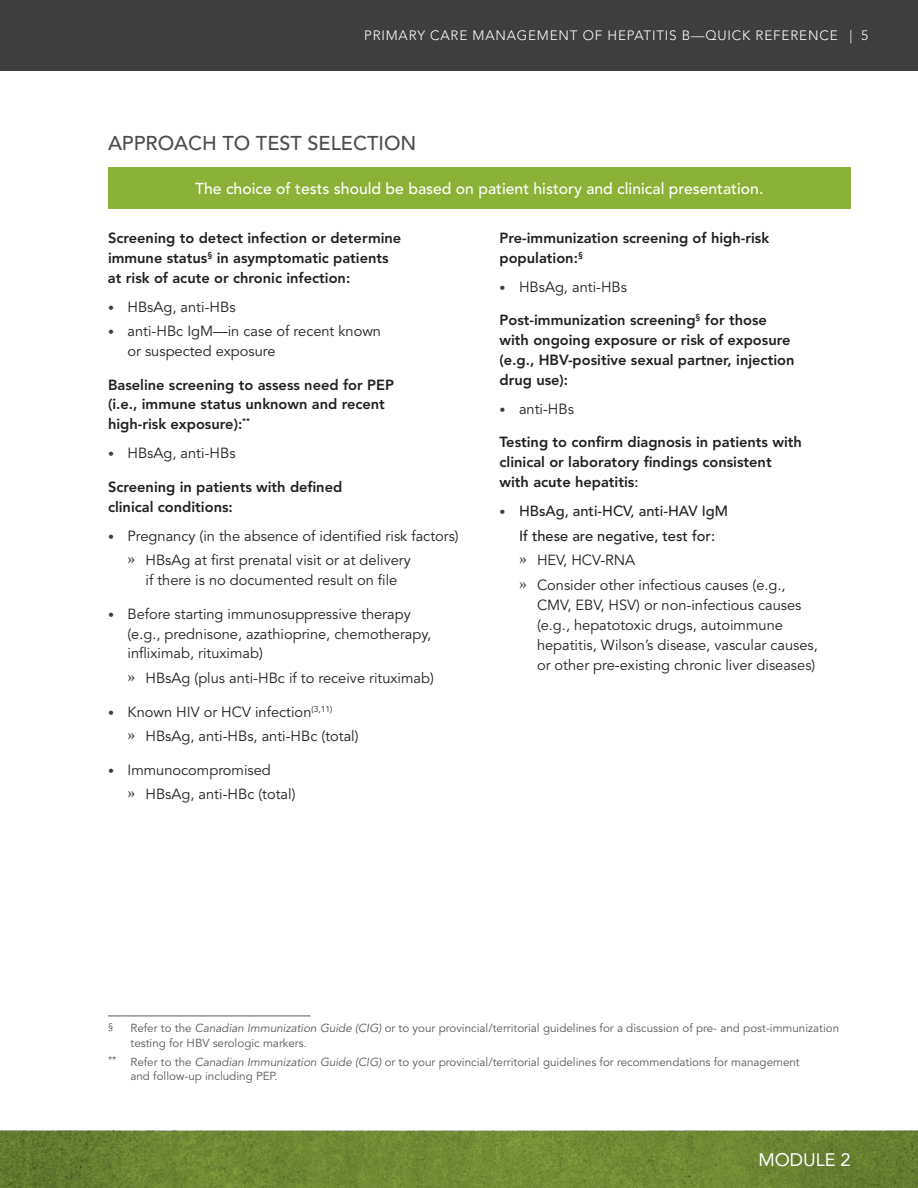
<style>
.page{position:relative;width:918px;height:1188px;background:#fff}
.page>*{position:absolute;margin:0;border:0;box-sizing:border-box;transform-origin:0 0}
.t1{font:500 19.8px "Avenir LT Std";color:#4b4c4d}
.t2{font:18px "Avenir LT Std";color:#fff}
.t3{font:500 15.75px "Avenir LT Std";color:#fff}
.t4{font:300 15px "Avenir LT Std";letter-spacing:.06em;color:#fff}
.t5{font:14.7px/20px "Avenir LT Std";color:#231f20}
.t6{font:800 14.7px/20px "Avenir LT Std";color:#231f20}
.t7{font:500 14.7px/24.8px "Avenir LT Std";color:#231f20}
.t8{font:300 13.5px "Avenir LT Std";letter-spacing:.06em;color:#fff}
.t9{font:11.7px/14.2px "Avenir LT Std";color:#57585a}
.t10{font:9.6px "Avenir LT Std";color:#57585a}
.s1{font-size:13.5px}
.s2{font-size:12px;color:#3e3e3f}
.s3{font-family:"Adobe Garamond Pro";font-weight:600;font-size:18.75px;color:#3e3e3f}
.s4{font-weight:500}
.s5{font-weight:400;font-size:12px;color:#3e3e3f}
.s6{font-weight:400}
.s7{font-style:italic}
</style>
<div class="page">
<div style="left:0;top:0;width:918px;height:70px;background:#3e3e3f"></div>
<svg style="left:0;top:1131px;width:918px;height:57px;background:#6c8632"></svg>
<div style="left:108px;top:168px;width:742px;height:41px;background:#8bb136"></div>
<hr style="left:108px;top:1016px;width:202px;height:1px;background:#57585a">
<p class="t4" style="left:638px;top:25px;width:232px">REPORT TITLE GOES HERE | 5<span class="s1">| 5</span></p>
<p class="t8" style="left:364px;top:28px;width:475px">PRIMARY CARE MANAGEMENT OF HEPATITIS B—QUICK REFERENCE</p>
<h1 class="t1" style="left:108px;top:132px;width:310px">APPROACH TO TEST SELECTION</h1>
<p class="t3" style="left:195px;top:180px;width:570px">The choice of tests should be based on patient history and clinical presentation.</p>
<p class="t6" style="left:108px;top:228px;width:295px">Screening to detect infection or determine immune status<sup>§</sup> in asymptomatic patients at risk of acute or chronic infection:</p>
<p class="t5" style="left:108px;top:297px;width:129px"><span class="s2">•</span> HBsAg, anti-HBs</p>
<p class="t5" style="left:128px;top:322px;width:255px;text-indent:-20px"><span class="s2">•</span> anti-HBc IgM—in case of recent known or suspected exposure</p>
<p class="t6" style="left:108px;top:375px;width:287px">Baseline screening to assess need for PEP (i.e., immune status unknown and recent high-risk exposure):<sup>**</sup></p>
<p class="t5" style="left:108px;top:444px;width:129px"><span class="s2">•</span> HBsAg, anti-HBs</p>
<p class="t6" style="left:108px;top:477px;width:236px">Screening in patients with defined clinical conditions:</p>
<p class="t5" style="left:128px;top:524px;width:333px;line-height:24.8px;text-indent:-20px"><span class="s2">•</span> Pregnancy (in the absence of identified risk factors) <span class="s3">»</span> HBsAg at first prenatal visit or at delivery</p>
<p class="t5" style="left:146px;top:571px;width:253px">if there is no documented result on file</p>
<p class="t5" style="left:128px;top:604px;width:305px;text-indent:-20px"><span class="s2">•</span> Before starting immunosuppressive therapy (e.g., prednisone, azathioprine, chemotherapy, infliximab, rituximab)</p>
<p class="t5" style="left:128px;top:669px;width:308px"><span class="s3">»</span> HBsAg (plus anti-HBc if to receive rituximab)</p>
<p class="t5" style="left:128px;top:700px;width:233px;line-height:24.8px;text-indent:-20px"><span class="s2">•</span> Known HIV or HCV infection<sup>(3,11)<br></sup><span class="s3">»</span> HBsAg, anti-HBs, anti-HBc (total)</p>
<p class="t5" style="left:128px;top:758px;width:170px;line-height:24.8px;text-indent:-20px"><span class="s2">•</span> Immunocompromised<br><span class="s3">»</span> HBsAg, anti-HBc (total)</p>
<p class="t6" style="left:499px;top:228px;width:271px">Pre-immunization screening of high-risk population:<sup>§</sup></p>
<p class="t5" style="left:500px;top:277px;width:129px"><span class="s2">•</span> HBsAg, anti-HBs</p>
<p class="t6" style="left:500px;top:310px;width:296px">Post-immunization screening<sup>§</sup> for those with ongoing exposure or risk of exposure (e.g., HBV-positive sexual partner, injection drug use):</p>
<p class="t5" style="left:500px;top:399px;width:76px"><span class="s2">•</span> anti-HBs</p>
<p class="t6" style="left:500px;top:432px;width:304px">Testing to confirm diagnosis in patients with clinical or laboratory findings consistent with acute hepatitis<span class="s4">:</span></p>
<p class="t7" style="left:519px;top:499px;width:268px;text-indent:-20px"><span class="s5">•</span> HBsAg, anti-HCV, anti-HAV IgM<br>If these are negative, test for:<br><span class="s3">»</span> <span class="s6">HEV, HCV-RNA<br></span><span class="s3">»</span> <span class="s6">Consider other infectious causes (e.g.,</span></p>
<p class="t5" style="left:537px;top:595px;width:282px">CMV, EBV, HSV) or non-infectious causes (e.g., hepatotoxic drugs, autoimmune hepatitis, Wilson’s disease, vascular causes, or other pre-existing chronic liver diseases)</p>
<p class="t10" style="left:108px;top:1021px;width:7px">§</p>
<p class="t9" style="left:130px;top:1022px;width:710px">Refer to the <span class="s7">Canadian Immunization Guide (CIG)</span> or to your provincial/territorial guidelines for a discussion of pre- and post-immunization testing for HBV serologic markers.</p>
<p class="t9" style="left:130px;top:1055px;width:671px;text-indent:-22px"><sup>**</sup> Refer to the <span class="s7">Canadian Immunization Guide (CIG)</span> or to your provincial/territorial guidelines for recommendations for management and follow-up including PEP.</p>
<p class="t2" style="left:758px;top:1149px;width:94px">MODULE 2</p>
</div>
